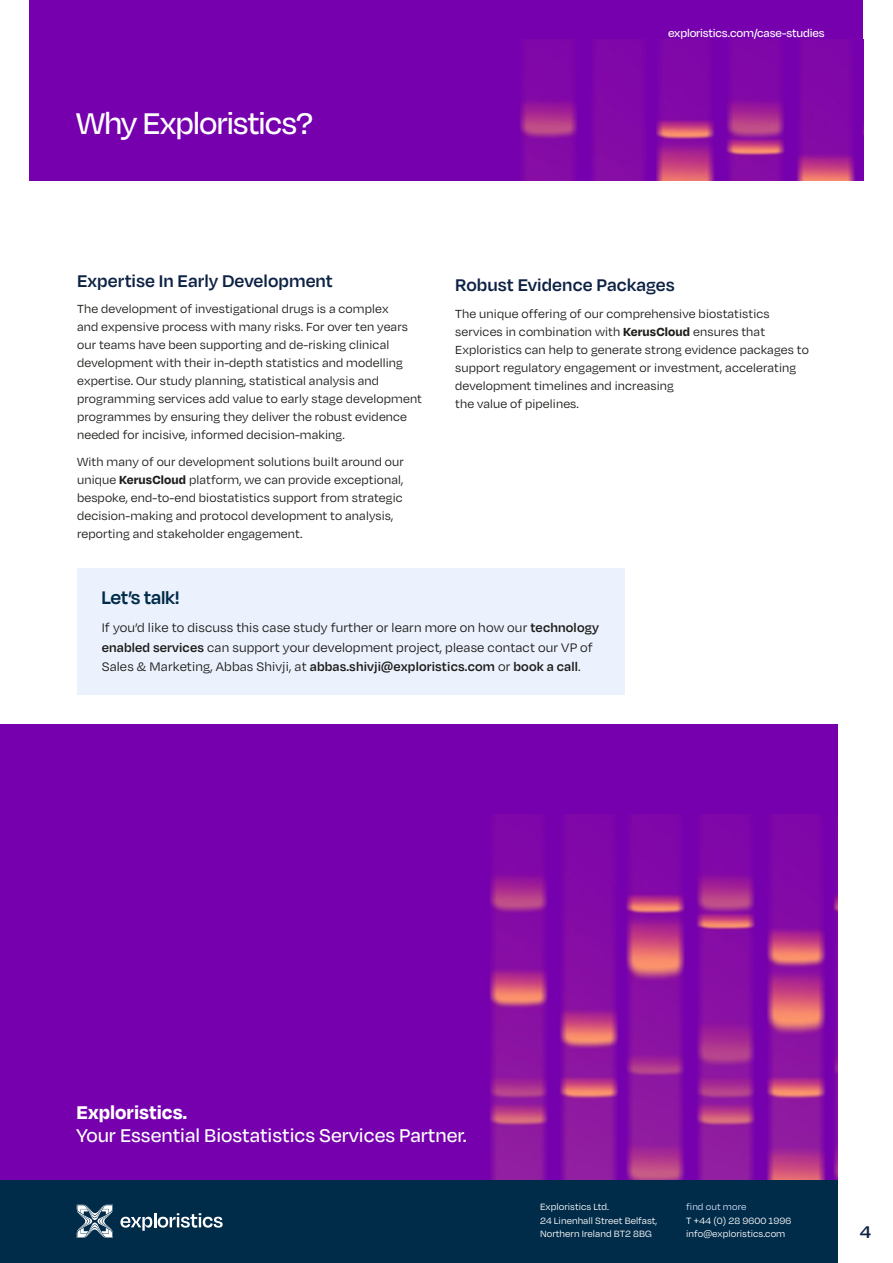
<style>
.page{position:relative;width:893px;height:1263px;background:#fff}
.page>*{position:absolute;margin:0;border:0;box-sizing:border-box;transform-origin:0 0}
.t1{font:500 34.5px "Degular";letter-spacing:-.035em;color:#fff}
.t2{font:500 21.3px "Degular";color:#fff}
.t3{font:700 21.3px "Degular";color:#fff}
.t4{font:600 21px "Degular Display";letter-spacing:.015em;color:#002b49}
.t5{font:600 19.5px "Degular";color:#0e2244}
.t6{font:14.25px/19.5px "Degular";letter-spacing:.01em;color:#1d1d1b}
.t7{font:13.5px/18px "Degular";letter-spacing:.01em;color:#1d1d1b}
.t8{font:500 12.75px "Degular";letter-spacing:-.015em;color:#fff}
.t9{font:10.5px/13.5px "Degular";letter-spacing:.005em;color:#fff}
.t10{font:10.5px "Degular";letter-spacing:.005em;color:#d0dffa}
.s1{font-weight:700}
.s2{font-weight:600}
</style>
<div class="page">
<div style="left:0;top:724px;width:837px;height:456px;background:#7600ae"></div>
<img style="left:489px;top:820px;width:348px;height:360px">
<div style="left:30px;top:0;width:833px;height:180px;background:#7600ae"></div>
<img style="left:520px;top:51px;width:335px;height:129px">
<div style="left:0;top:1180px;width:837px;height:83px;background:#002b49"></div>
<svg style="left:77px;top:1204px;width:36px;height:34px"></svg>
<svg style="left:120px;top:1213px;width:103px;height:18px"></svg>
<div style="left:78px;top:568px;width:547px;height:127px;background:#ecf2fd"></div>
<h1 class="t1" style="left:76px;top:102px;width:238px">Why Exploristics?</h1>
<p class="t8" style="left:668px;top:25px;width:158px">exploristics.com/case-studies</p>
<h3 class="t5" style="left:77px;top:269px;width:257px">Expertise In Early Development</h3>
<p class="t7" style="left:77px;top:300px;width:346px">The development of investigational drugs is a complex<br>and expensive process with many risks. For over ten years our teams have been supporting and de-risking clinical development with their in-depth statistics and modelling expertise. Our study planning, statistical analysis and programming services add value to early stage development programmes by ensuring they deliver the robust evidence needed for incisive, informed decision-making.</p>
<p class="t7" style="left:77px;top:452px;width:328px">With many of our development solutions built around our unique <span class="s1">KerusCloud</span> platform, we can provide exceptional, bespoke, end-to-end biostatistics support from strategic decision-making and protocol development to analysis, reporting and stakeholder engagement.</p>
<h3 class="t5" style="left:455px;top:273px;width:221px">Robust Evidence Packages</h3>
<p class="t7" style="left:455px;top:304px;width:355px">The unique offering of our comprehensive biostatistics services in combination with <span class="s1">KerusCloud</span> ensures that Exploristics can help to generate strong evidence packages to support regulatory engagement or investment, accelerating development timelines and increasing<br>the value of pipelines.</p>
<h3 class="t4" style="left:102px;top:586px;width:79px">Let’s talk!</h3>
<p class="t6" style="left:102px;top:617px;width:499px">If you’d like to discuss this case study further or learn more on how our <span class="s2">technology enabled services</span> can support your development project, please contact our VP of<br>Sales &amp; Marketing, Abbas Shivji, at <span class="s2">abbas.shivji@exploristics.com</span> or <span class="s2">book a call</span>.</p>
<h2 class="t3" style="left:77px;top:1099px;width:112px">Exploristics.</h2>
<h2 class="t2" style="left:77px;top:1122px;width:392px">Your Essential Biostatistics Services Partner.</h2>
<p class="t9" style="left:540px;top:1200px;width:119px">Exploristics Ltd.<br>24 Linenhall Street Belfast,<br>Northern Ireland BT2 8BG</p>
<p class="t10" style="left:686px;top:1200px;width:62px">find out more</p>
<p class="t9" style="left:686px;top:1213px;width:106px">T +44 (0) 28 9600 1996 info@exploristics.com</p>
<h3 class="t5" style="left:860px;top:1219px;width:13px">4</h3>
</div>
